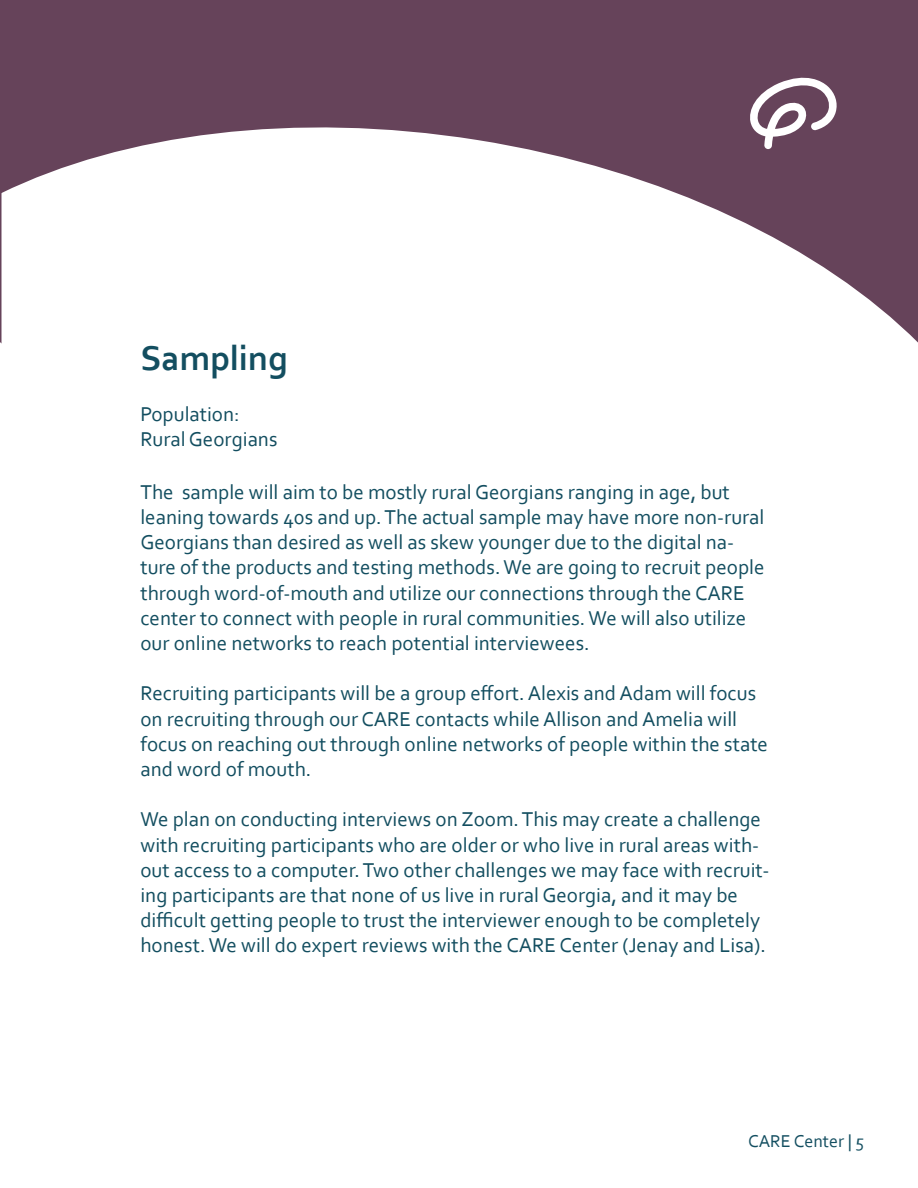
<style>
.page{position:relative;width:918px;height:1188px;background:#fff}
.page>*{position:absolute;margin:0;border:0;box-sizing:border-box;transform-origin:0 0}
.t1{font:700 36px "Corbel";color:#134e60}
.t2{font:21px/25.2px "Corbel";color:#134e60}
.t3{font:18px "Corbel";color:#134e60}
</style>
<div class="page">
<svg style="left:0;top:0;width:1px;height:343px"></svg>
<svg style="left:1px;top:0;width:917px;height:344px;fill:#66435a"></svg>
<svg style="left:750px;top:78px;width:87px;height:71px"></svg>
<p class="t1" style="left:140px;top:336px;width:149px">Sampling</p>
<p class="t2" style="left:140px;top:401px;width:101px">Population:</p>
<p class="t2" style="left:140px;top:426px;width:139px">Rural Georgians</p>
<p class="t2" style="left:140px;top:479px;width:626px">The sample will aim to be mostly rural Georgians ranging in age, but leaning towards 40s and up. The actual sample may have more non-rural Georgians than desired as well as skew younger due to the digital na&shy;ture of the products and testing methods. We are going to recruit people through word-of-mouth and utilize our connections through the CARE center to connect with people in rural communities. We will also utilize our online networks to reach potential interviewees.</p>
<p class="t2" style="left:140px;top:680px;width:629px">Recruiting participants will be a group effort. Alexis and Adam will focus on recruiting through our CARE contacts while Allison and Amelia will focus on reaching out through online networks of people within the state and word of mouth.</p>
<p class="t2" style="left:140px;top:806px;width:631px">We plan on conducting interviews on Zoom. This may create a challenge with recruiting participants who are older or who live in rural areas with&shy;out access to a computer. Two other challenges we may face with recruit&shy;ing participants are that none of us live in rural Georgia, and it may be difficult getting people to trust the interviewer enough to be completely honest. We will do expert reviews with the CARE Center (Jenay and Lisa).</p>
<p class="t3" style="left:748px;top:1130px;width:117px">CARE Center | 5</p>
</div>
